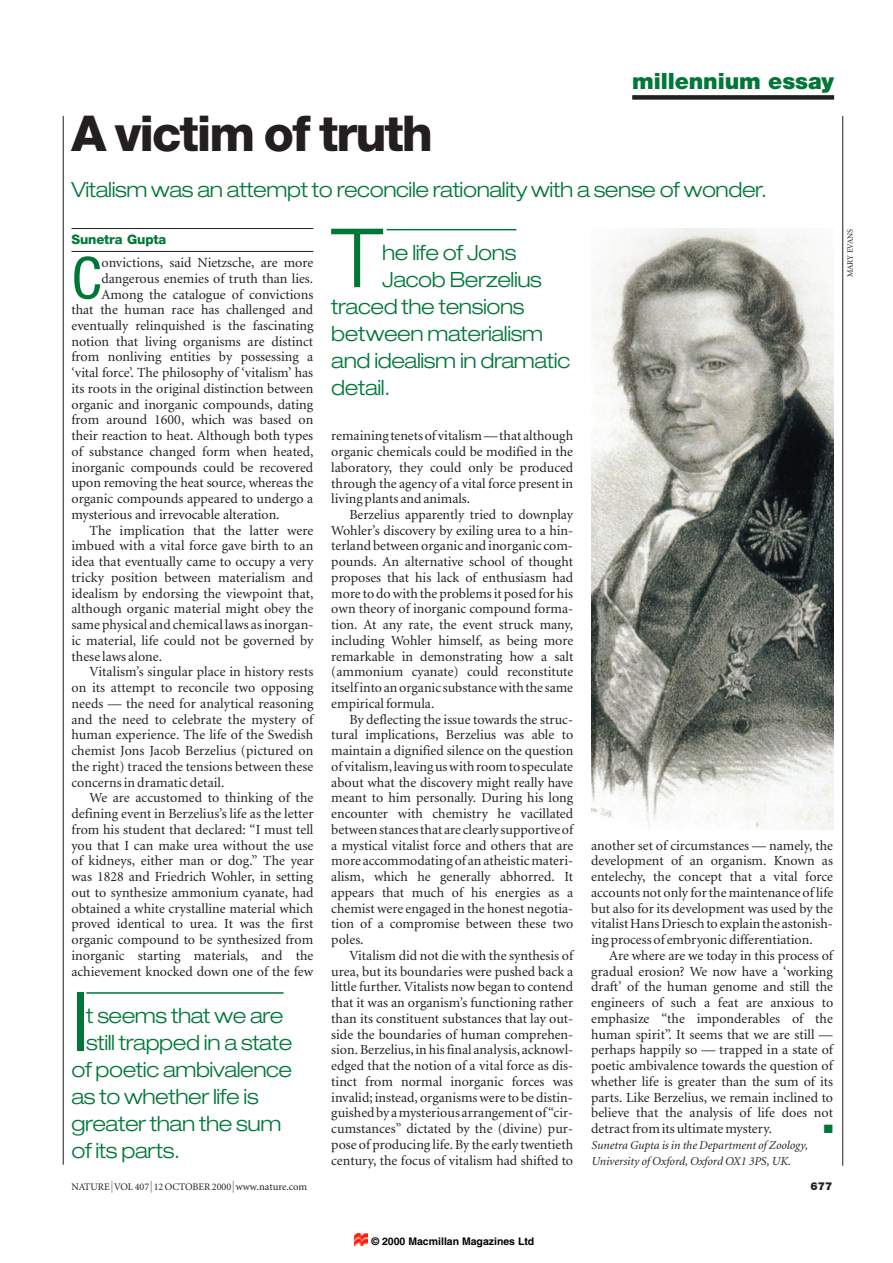
<style>
.page{position:relative;width:893px;height:1263px;background:#fff}
.page>*{position:absolute;margin:0;border:0;box-sizing:border-box;transform-origin:0 0}
.t1{font:300 expanded 81.9px "Helvetica Neue";color:#007739}
.t2{font:condensed 58.05px "Helvetica Neue";color:#007739}
.t3{font:800 49.5px "Helvetica Neue";letter-spacing:-.04em;color:#231f20}
.t4{font:900 22.5px "Helvetica Neue";letter-spacing:-.005em;color:#007739}
.t5{font:300 expanded 21px "Helvetica Neue";letter-spacing:-.02em;color:#007739}
.t6{font:13.95px/15.8px "Minion";color:#231f20;text-align:justify}
.t7{font:800 13.2px "Helvetica Neue";letter-spacing:-.01em;color:#007739}
.t8{font:italic 12px/15.8px "Minion";color:#231f20}
.t9{font:12px "Zapf Dingbats";color:#007739}
.t10{font:900 10.8px "Helvetica Neue";color:#231f20}
.t11{font:700 10.5px "Helvetica";color:#000}
.t12{font:10.2px "Minion";color:#231f20}
.t13{font:8.25px "Minion";color:#231f20}
.s1{font-family:"Unica SB";font-weight:300;font-size:12px}
.s2{font-size:10.5px}
</style>
<div class="page">
<hr style="left:71px;top:228px;width:242px;height:1px;background:#231f20">
<hr style="left:71px;top:251px;width:242px;height:1px;background:#231f20">
<hr style="left:63px;top:116px;width:1px;height:1049px;background:#231f20">
<hr style="left:842px;top:116px;width:1px;height:1050px;background:#231f20">
<div style="left:632px;top:95px;width:202px;height:5px;background:#231f20"></div>
<hr style="left:386px;top:229px;width:130px;height:1px;background:#007739">
<hr style="left:86px;top:992px;width:197px;height:2px;background:#007739">
<img style="left:591px;top:228px;width:242px;height:602px">
<img style="left:354px;top:1233px;width:14px;height:12px">
<h3 class="t4" style="left:632px;top:72px;width:203px">millennium essay</h3>
<h3 class="t3" style="left:71px;top:116px;width:363px">A victim of truth</h3>
<h3 class="t5" style="left:71px;top:182px;width:697px">Vitalism was an attempt to reconcile rationality with a sense of wonder.</h3>
<p class="t7" style="left:71px;top:234px;width:96px">Sunetra Gupta</p>
<h2 class="t2" style="left:71px;top:257px;width:32px">C</h2>
<p class="t6" style="left:101px;top:256px;width:213px">onvictions, said Nietzsche, are more</p>
<p class="t6" style="left:101px;top:272px;width:213px">dangerous enemies of truth than lies.</p>
<p class="t6" style="left:101px;top:287px;width:213px">Among the catalogue of convictions</p>
<p class="t6" style="left:71px;top:303px;width:243px">that the human race has challenged and</p>
<p class="t6" style="left:71px;top:319px;width:243px">eventually relinquished is the fascinating</p>
<p class="t6" style="left:71px;top:335px;width:243px">notion that living organisms are distinct</p>
<p class="t6" style="left:71px;top:350px;width:243px">from nonliving entities by possessing a</p>
<p class="t6" style="left:71px;top:366px;width:243px">‘vital force’. The philosophy of ‘vitalism’ has</p>
<p class="t6" style="left:71px;top:382px;width:243px">its roots in the original distinction between</p>
<p class="t6" style="left:71px;top:398px;width:243px">organic and inorganic compounds, dating</p>
<p class="t6" style="left:71px;top:413px;width:243px">from around 1600, which was based on</p>
<p class="t6" style="left:71px;top:429px;width:243px">their reaction to heat. Although both types</p>
<p class="t6" style="left:71px;top:445px;width:243px">of substance changed form when heated,</p>
<p class="t6" style="left:71px;top:461px;width:243px">inorganic compounds could be recovered</p>
<p class="t6" style="left:71px;top:476px;width:243px">upon removing the heat source, whereas the</p>
<p class="t6" style="left:71px;top:492px;width:243px">organic compounds appeared to undergo a</p>
<p class="t6" style="left:71px;top:508px;width:210px">mysterious and irrevocable alteration.</p>
<p class="t6" style="left:89px;top:524px;width:225px">The implication that the latter were</p>
<p class="t6" style="left:71px;top:539px;width:243px">imbued with a vital force gave birth to an</p>
<p class="t6" style="left:71px;top:555px;width:243px">idea that eventually came to occupy a very</p>
<p class="t6" style="left:71px;top:571px;width:243px">tricky position between materialism and</p>
<p class="t6" style="left:71px;top:587px;width:243px">idealism by endorsing the viewpoint that,</p>
<p class="t6" style="left:71px;top:602px;width:243px">although organic material might obey the</p>
<p class="t6" style="left:71px;top:618px;width:243px">same physical and chemical laws as inorgan-</p>
<p class="t6" style="left:71px;top:634px;width:243px">ic material, life could not be governed by</p>
<p class="t6" style="left:71px;top:650px;width:92px">these laws alone.</p>
<p class="t6" style="left:89px;top:665px;width:225px">Vitalism’s singular place in history rests</p>
<p class="t6" style="left:71px;top:681px;width:243px">on its attempt to reconcile two opposing</p>
<p class="t6" style="left:71px;top:697px;width:243px">needs — the need for analytical reasoning</p>
<p class="t6" style="left:71px;top:713px;width:243px">and the need to celebrate the mystery of</p>
<p class="t6" style="left:71px;top:728px;width:243px">human experience. The life of the Swedish</p>
<p class="t6" style="left:71px;top:744px;width:243px">chemist Jons Jacob Berzelius (pictured on</p>
<p class="t6" style="left:71px;top:760px;width:243px">the right) traced the tensions between these</p>
<p class="t6" style="left:71px;top:776px;width:155px">concerns in dramatic detail.</p>
<p class="t6" style="left:89px;top:791px;width:225px">We are accustomed to thinking of the</p>
<p class="t6" style="left:71px;top:807px;width:243px">defining event in Berzelius’s life as the letter</p>
<p class="t6" style="left:71px;top:823px;width:243px">from his student that declared: “I must tell</p>
<p class="t6" style="left:71px;top:839px;width:243px">you that I can make urea without the use</p>
<p class="t6" style="left:71px;top:854px;width:244px">of kidneys, either man or dog.” The year</p>
<p class="t6" style="left:71px;top:870px;width:243px">was 1828 and Friedrich Wohler, in setting</p>
<p class="t6" style="left:71px;top:886px;width:243px">out to synthesize ammonium cyanate, had</p>
<p class="t6" style="left:71px;top:902px;width:243px">obtained a white crystalline material which</p>
<p class="t6" style="left:71px;top:917px;width:243px">proved identical to urea. It was the first</p>
<p class="t6" style="left:71px;top:933px;width:243px">organic compound to be synthesized from</p>
<p class="t6" style="left:71px;top:949px;width:243px">inorganic starting materials, and the</p>
<p class="t6" style="left:71px;top:965px;width:243px">achievement knocked down one of the few</p>
<h1 class="t1" style="left:71px;top:991px;width:20px">I</h1>
<h3 class="t5" style="left:86px;top:1008px;width:199px">t seems that we are</h3>
<h3 class="t5" style="left:86px;top:1035px;width:208px">still trapped in a state</h3>
<h3 class="t5" style="left:71px;top:1062px;width:222px">of poetic ambivalence</h3>
<h3 class="t5" style="left:71px;top:1089px;width:189px">as to whether life is</h3>
<h3 class="t5" style="left:71px;top:1116px;width:211px">greater than the sum</h3>
<h3 class="t5" style="left:71px;top:1143px;width:110px">of its parts.</h3>
<h1 class="t1" style="left:331px;top:228px;width:53px">T</h1>
<h3 class="t5" style="left:382px;top:245px;width:136px">he life of Jons</h3>
<h3 class="t5" style="left:382px;top:272px;width:161px">Jacob Berzelius</h3>
<h3 class="t5" style="left:331px;top:299px;width:195px">traced the tensions</h3>
<h3 class="t5" style="left:331px;top:326px;width:213px">between materialism</h3>
<h3 class="t5" style="left:331px;top:353px;width:240px">and idealism in dramatic</h3>
<h3 class="t5" style="left:331px;top:380px;width:60px">detail.</h3>
<p class="t6" style="left:331px;top:429px;width:243px">remaining tenets of vitalism — that although organic chemicals could be modified in the laboratory, they could only be produced through the agency of a vital force present in living plants and animals.</p>
<p class="t6" style="left:331px;top:508px;width:243px;text-indent:18px">Berzelius apparently tried to downplay Wohler’s discovery by exiling urea to a hin&shy;terland between organic and inorganic com&shy;pounds. An alternative school of thought proposes that his lack of enthusiasm had more to do with the problems it posed for his own theory of inorganic compound forma&shy;tion. At any rate, the event struck many, including Wohler himself, as being more remarkable in demonstrating how a salt (ammonium cyanate) could reconstitute itself into an organic substance with the same empirical formula.</p>
<p class="t6" style="left:331px;top:713px;width:243px;text-indent:18px">By deflecting the issue towards the struc&shy;tural implications, Berzelius was able to maintain a dignified silence on the question of vitalism, leaving us with room to speculate about what the discovery might really have meant to him personally. During his long encounter with chemistry he vacillated between stances that are clearly supportive of a mystical vitalist force and others that are more accommodating of an atheistic materi&shy;alism, which he generally abhorred. It appears that much of his energies as a chemist were engaged in the honest negotia&shy;tion of a compromise between these two poles.</p>
<p class="t6" style="left:331px;top:949px;width:243px;text-indent:18px">Vitalism did not die with the synthesis of urea, but its boundaries were pushed back a little further. Vitalists now began to contend that it was an organism’s functioning rather than its constituent substances that lay out&shy;side the boundaries of human comprehen&shy;sion. Berzelius, in his final analysis, acknowl&shy;edged that the notion of a vital force as dis&shy;tinct from normal inorganic forces was invalid; instead, organisms were to be distin&shy;guished by a mysterious arrangement of “cir&shy;cumstances” dictated by the (divine) pur&shy;pose of producing life. By the early twentieth century, the focus of vitalism had shifted to</p>
<p class="t6" style="left:591px;top:839px;width:244px">another set of circumstances — namely, the development of an organism. Known as entelechy, the concept that a vital force accounts not only for the maintenance of life but also for its development was used by the vitalist Hans Driesch to explain the astonish&shy;ing process of embryonic differentiation.</p>
<p class="t6" style="left:591px;top:949px;width:243px;text-indent:18px">Are where are we today in this process of gradual erosion? We now have a ‘working draft’ of the human genome and still the engineers of such a feat are anxious to emphasize “the imponderables of the human spirit”. It seems that we are still — perhaps happily so — trapped in a state of poetic ambivalence towards the question of whether life is greater than the sum of its parts. Like Berzelius, we remain inclined to believe that the analysis of life does not detract from its ultimate mystery.</p>
<p class="t9" style="left:823px;top:1123px;width:11px">■</p>
<p class="t8" style="left:591px;top:1138px;width:218px">Sunetra Gupta is in the Department of Zoology,<br>University of Oxford, Oxford OX1 3PS, UK.</p>
<p class="t12" style="left:71px;top:1182px;width:237px">NATURE<span class="s1">|</span> VOL 407 <span class="s1">|</span> 12 OCTOBER 2000 <span class="s1">|</span> <span class="s2">www.nature.com</span></p>
<p class="t10" style="left:810px;top:1182px;width:23px">677</p>
<p class="t13" style="left:846px;top:277px;width:50px;rotate:-90deg">MARY EVANS</p>
<p class="t11" style="left:371px;top:1238px;width:164px">© 2000 Macmillan Magazines Ltd</p>
</div>
